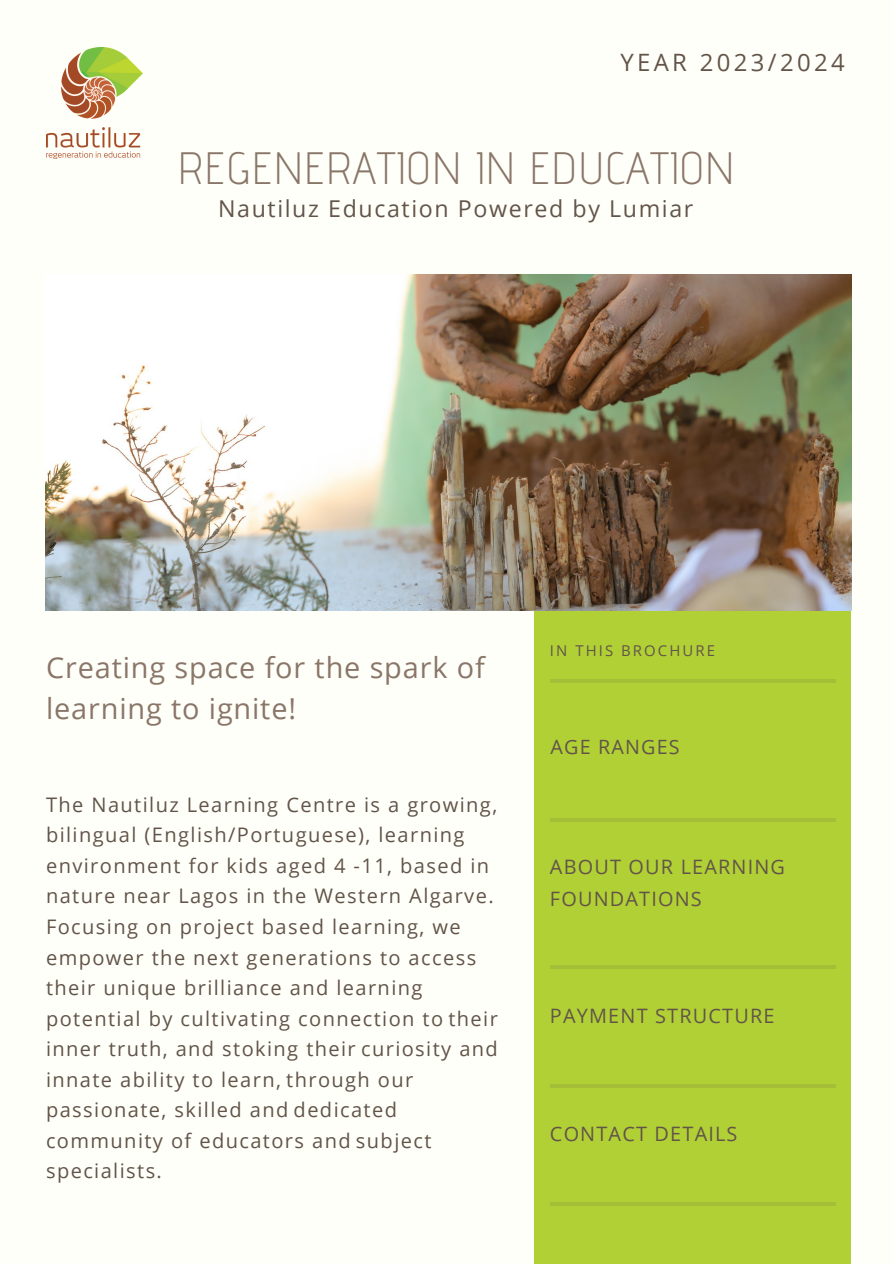
<style>
.page{position:relative;width:894px;height:1264px;background:#fff}
.page>*{position:absolute;margin:0;border:0;box-sizing:border-box;transform-origin:0 0}
.t1{font:300 45.3px "Advent Pro";letter-spacing:.02em;color:#8a7669}
.t2{font:28.8px/40.3px "Open Sans";letter-spacing:.03em;color:#8a7669}
.t3{font:23.85px "Open Sans";color:#625449}
.t4{font:23.25px "Open Sans";letter-spacing:.07em;color:#625449}
.t5{font:20.1px/30.5px "Open Sans";letter-spacing:.07em;color:#625449}
.t6{font:19.8px/31.5px "Open Sans";letter-spacing:.06em;color:#625449}
.t7{font:19.65px "Open Sans";letter-spacing:.06em;color:#625449}
.t8{font:14.85px "Open Sans";letter-spacing:.14em;color:#625449}
</style>
<div class="page">
<div style="left:0;top:0;width:893px;height:1263px;background:#fffff9"></div>
<div style="left:534px;top:582px;width:316px;height:681px;background:#b1d036"></div>
<hr style="left:550px;top:818px;width:285px;height:4px;background:#a5be38">
<hr style="left:550px;top:965px;width:285px;height:3px;background:#625449">
<hr style="left:550px;top:1084px;width:285px;height:3px;background:#625449">
<hr style="left:550px;top:1202px;width:285px;height:4px;background:#a5be38">
<hr style="left:550px;top:679px;width:285px;height:3px;background:#625449">
<img style="left:45px;top:275px;width:806px;height:335px">
<img style="left:46px;top:47px;width:97px;height:112px">
<p class="t3" style="left:620px;top:45px;width:226px">Y E A R 2 0 2 3/ 2 0 2 4</p>
<p class="t1" style="left:178px;top:140px;width:558px">REGENERATION IN EDUCATION</p>
<p class="t4" style="left:218px;top:192px;width:476px">Nautiluz Education Powered by Lumiar</p>
<p class="t2" style="left:46px;top:647px;width:440px">Creating space for the spark of learning to ignite!</p>
<p class="t5" style="left:46px;top:788px;width:453px">The Nautiluz Learning Centre is a growing, bilingual (English/Portuguese), learning environment for kids aged 4 -11, based in nature near Lagos in the Western Algarve.<br>Focusing on project based learning, we empower the next generations to access their unique brilliance and learning potential by cultivating connection to their inner truth, and stoking their curiosity and innate ability to learn, through our passionate, skilled and dedicated community of educators and subject specialists.</p>
<p class="t8" style="left:550px;top:640px;width:166px">IN THIS BROCHURE</p>
<p class="t7" style="left:550px;top:733px;width:130px">AGE RANGES</p>
<p class="t6" style="left:550px;top:850px;width:236px">ABOUT OUR LEARNING<br>FOUNDATIONS</p>
<p class="t6" style="left:550px;top:999px;width:226px">PAYMENT STRUCTURE</p>
<p class="t6" style="left:550px;top:1117px;width:189px">CONTACT DETAILS</p>
</div>
